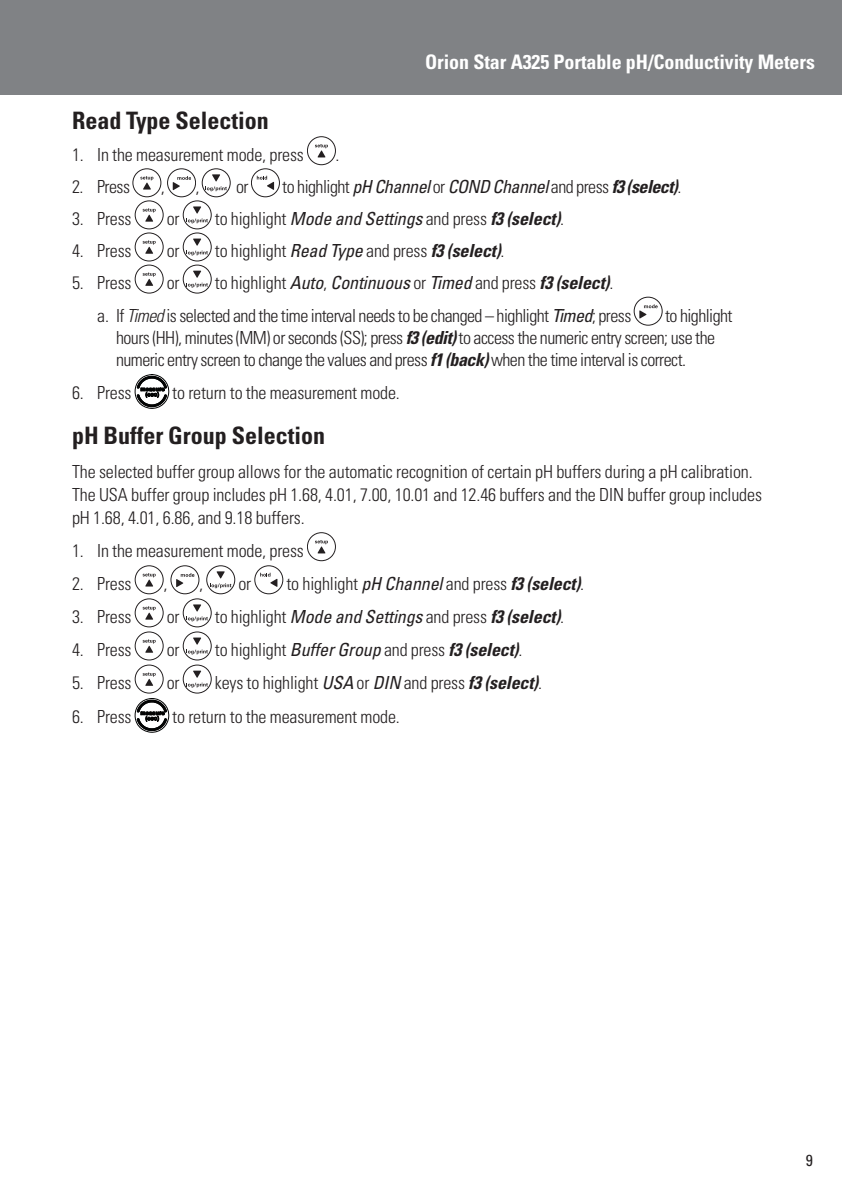
<style>
.page{position:relative;width:842px;height:1191px;background:#fff}
.page>*{position:absolute;margin:0;border:0;box-sizing:border-box;transform-origin:0 0}
.t1{font:700 condensed 24px "Univers LT Std";color:#231f20}
.t2{font:700 condensed 20px "Univers LT Std";letter-spacing:-.005em;color:#fff}
.t3{font:300 condensed 18px/23px "Univers LT Std";letter-spacing:-.01em;color:#231f20}
.t4{font:300 condensed 18px/22px "Univers LT Std";letter-spacing:-.03em;color:#231f20}
.t5{font:condensed 16px "Univers LT Std";color:#231f20}
.s1{font-weight:400;font-style:italic}
.s2{font-weight:700;font-style:italic}
.s3{font-style:italic}
</style>
<div class="page">
<div style="left:0;top:0;width:842px;height:94px;background:#808285"></div>
<svg style="left:315px;top:144px;width:13px;height:13px"></svg>
<div style="left:307px;top:136px;width:29px;height:29px;border:1px solid #231f20;border-radius:50%"></div>
<svg style="left:140px;top:176px;width:13px;height:13px"></svg>
<div style="left:133px;top:168px;width:28px;height:29px;border:1px solid #231f20;border-radius:50%"></div>
<svg style="left:173px;top:176px;width:18px;height:14px"></svg>
<div style="left:167px;top:168px;width:29px;height:29px;border:1px solid #231f20;border-radius:50%"></div>
<svg style="left:206px;top:174px;width:21px;height:17px"></svg>
<div style="left:202px;top:168px;width:29px;height:29px;border:1px solid #231f20;border-radius:50%"></div>
<svg style="left:257px;top:176px;width:17px;height:14px"></svg>
<div style="left:251px;top:168px;width:29px;height:29px;border:1px solid #231f20;border-radius:50%"></div>
<svg style="left:143px;top:208px;width:13px;height:14px"></svg>
<div style="left:135px;top:200px;width:28px;height:29px;border:1px solid #231f20;border-radius:50%"></div>
<svg style="left:187px;top:206px;width:21px;height:17px"></svg>
<div style="left:183px;top:200px;width:29px;height:29px;border:1px solid #231f20;border-radius:50%"></div>
<svg style="left:143px;top:240px;width:13px;height:14px"></svg>
<div style="left:135px;top:233px;width:28px;height:28px;border:1px solid #231f20;border-radius:50%"></div>
<svg style="left:187px;top:238px;width:21px;height:17px"></svg>
<div style="left:183px;top:233px;width:29px;height:28px;border:1px solid #231f20;border-radius:50%"></div>
<svg style="left:143px;top:272px;width:13px;height:14px"></svg>
<div style="left:135px;top:265px;width:28px;height:28px;border:1px solid #231f20;border-radius:50%"></div>
<svg style="left:187px;top:271px;width:21px;height:16px"></svg>
<div style="left:183px;top:265px;width:29px;height:28px;border:1px solid #231f20;border-radius:50%"></div>
<svg style="left:639px;top:304px;width:19px;height:14px"></svg>
<div style="left:634px;top:297px;width:28px;height:28px;border:1px solid #231f20;border-radius:50%"></div>
<svg style="left:135px;top:374px;width:34px;height:34px"></svg>
<svg style="left:315px;top:540px;width:13px;height:13px"></svg>
<div style="left:307px;top:532px;width:29px;height:29px;border:1px solid #231f20;border-radius:50%"></div>
<svg style="left:143px;top:573px;width:13px;height:13px"></svg>
<div style="left:135px;top:565px;width:28px;height:29px;border:1px solid #231f20;border-radius:50%"></div>
<svg style="left:176px;top:573px;width:18px;height:14px"></svg>
<div style="left:171px;top:565px;width:28px;height:29px;border:1px solid #231f20;border-radius:50%"></div>
<svg style="left:210px;top:571px;width:21px;height:17px"></svg>
<div style="left:206px;top:565px;width:29px;height:29px;border:1px solid #231f20;border-radius:50%"></div>
<svg style="left:260px;top:573px;width:17px;height:14px"></svg>
<div style="left:254px;top:565px;width:29px;height:29px;border:1px solid #231f20;border-radius:50%"></div>
<svg style="left:143px;top:606px;width:13px;height:13px"></svg>
<div style="left:135px;top:598px;width:28px;height:29px;border:1px solid #231f20;border-radius:50%"></div>
<svg style="left:187px;top:604px;width:21px;height:17px"></svg>
<div style="left:183px;top:598px;width:29px;height:29px;border:1px solid #231f20;border-radius:50%"></div>
<svg style="left:143px;top:639px;width:13px;height:13px"></svg>
<div style="left:135px;top:631px;width:28px;height:29px;border:1px solid #231f20;border-radius:50%"></div>
<svg style="left:187px;top:637px;width:21px;height:17px"></svg>
<div style="left:183px;top:631px;width:29px;height:29px;border:1px solid #231f20;border-radius:50%"></div>
<svg style="left:143px;top:672px;width:13px;height:14px"></svg>
<div style="left:135px;top:664px;width:28px;height:29px;border:1px solid #231f20;border-radius:50%"></div>
<svg style="left:187px;top:670px;width:21px;height:17px"></svg>
<div style="left:183px;top:664px;width:29px;height:29px;border:1px solid #231f20;border-radius:50%"></div>
<svg style="left:135px;top:698px;width:34px;height:34px"></svg>
<p class="t2" style="left:425px;top:53px;width:391px">Orion Star A325 Portable pH/Conductivity Meters</p>
<h1 class="t1" style="left:72px;top:110px;width:198px">Read Type Selection</h1>
<p class="t3" style="left:72px;top:144px;width:233px">1. In the measurement mode, press</p>
<p class="t3" style="left:336px;top:144px;width:5px">.</p>
<p class="t3" style="left:72px;top:176px;width:60px">2. Press</p>
<p class="t3" style="left:161px;top:176px;width:5px">,</p>
<p class="t3" style="left:195px;top:176px;width:5px">,</p>
<p class="t3" style="left:236px;top:176px;width:14px">or</p>
<p class="t4" style="left:282px;top:177px;width:400px">to highlight <span class="s1">pH Channel</span> or <span class="s1">COND Channel</span> and press <span class="s2">f3 (select)</span>.</p>
<p class="t3" style="left:72px;top:208px;width:61px">3. Press</p>
<p class="t3" style="left:167px;top:208px;width:14px">or</p>
<p class="t3" style="left:215px;top:208px;width:351px">to highlight <span class="s1">Mode and Settings</span> and press <span class="s2">f3 (select)</span>.</p>
<p class="t3" style="left:72px;top:240px;width:61px">4. Press</p>
<p class="t3" style="left:167px;top:240px;width:14px">or</p>
<p class="t3" style="left:215px;top:240px;width:291px">to highlight <span class="s1">Read Type</span> and press <span class="s2">f3 (select)</span>.</p>
<p class="t3" style="left:72px;top:272px;width:61px">5. Press</p>
<p class="t3" style="left:167px;top:272px;width:14px">or</p>
<p class="t4" style="left:97px;top:268px;width:536px;line-height:32px;text-indent:118px">to highlight <span class="s1">Auto</span>, <span class="s1">Continuous</span> or <span class="s1">Timed</span> and press <span class="s2">f3 (select)</span>.<br>a. If <span class="s3">Timed</span> is selected and the time interval needs to be changed – highlight <span class="s1">Timed</span>; press</p>
<p class="t4" style="left:116px;top:305px;width:618px;text-indent:549px">to highlight hours (HH), minutes (MM) or seconds (SS); press <span class="s2">f3 (edit)</span> to access the numeric entry screen; use the numeric entry screen to change the values and press <span class="s2">f1 (back)</span> when the time interval is correct.</p>
<p class="t3" style="left:72px;top:382px;width:61px">6. Press</p>
<p class="t3" style="left:172px;top:382px;width:229px">to return to the measurement mode.</p>
<h1 class="t1" style="left:72px;top:426px;width:255px">pH Buffer Group Selection</h1>
<p class="t3" style="left:72px;top:461px;width:691px">The selected buffer group allows for the automatic recognition of certain pH buffers during a pH calibration.<br>The USA buffer group includes pH 1.68, 4.01, 7.00, 10.01 and 12.46 buffers and the DIN buffer group includes pH 1.68, 4.01, 6.86, and 9.18 buffers.</p>
<p class="t3" style="left:72px;top:540px;width:233px">1. In the measurement mode, press</p>
<p class="t3" style="left:72px;top:573px;width:61px">2. Press</p>
<p class="t3" style="left:163px;top:573px;width:5px">,</p>
<p class="t3" style="left:199px;top:573px;width:5px">,</p>
<p class="t3" style="left:238px;top:573px;width:14px">or</p>
<p class="t3" style="left:286px;top:573px;width:299px">to highlight <span class="s1">pH Channel</span> and press <span class="s2">f3 (select)</span>.</p>
<p class="t3" style="left:72px;top:606px;width:61px">3. Press</p>
<p class="t3" style="left:167px;top:606px;width:14px">or</p>
<p class="t3" style="left:215px;top:606px;width:351px">to highlight <span class="s1">Mode and Settings</span> and press <span class="s2">f3 (select)</span>.</p>
<p class="t3" style="left:72px;top:639px;width:61px">4. Press</p>
<p class="t3" style="left:167px;top:639px;width:14px">or</p>
<p class="t3" style="left:215px;top:639px;width:309px">to highlight <span class="s1">Buffer Group</span> and press <span class="s2">f3 (select)</span>.</p>
<p class="t3" style="left:72px;top:672px;width:61px">5. Press</p>
<p class="t3" style="left:167px;top:672px;width:14px">or</p>
<p class="t3" style="left:215px;top:672px;width:329px">keys to highlight <span class="s1">USA</span> or <span class="s1">DIN</span> and press <span class="s2">f3 (select)</span>.</p>
<p class="t3" style="left:72px;top:705px;width:61px">6. Press</p>
<p class="t3" style="left:172px;top:705px;width:229px">to return to the measurement mode.</p>
<p class="t5" style="left:806px;top:1151px;width:9px">9</p>
</div>
